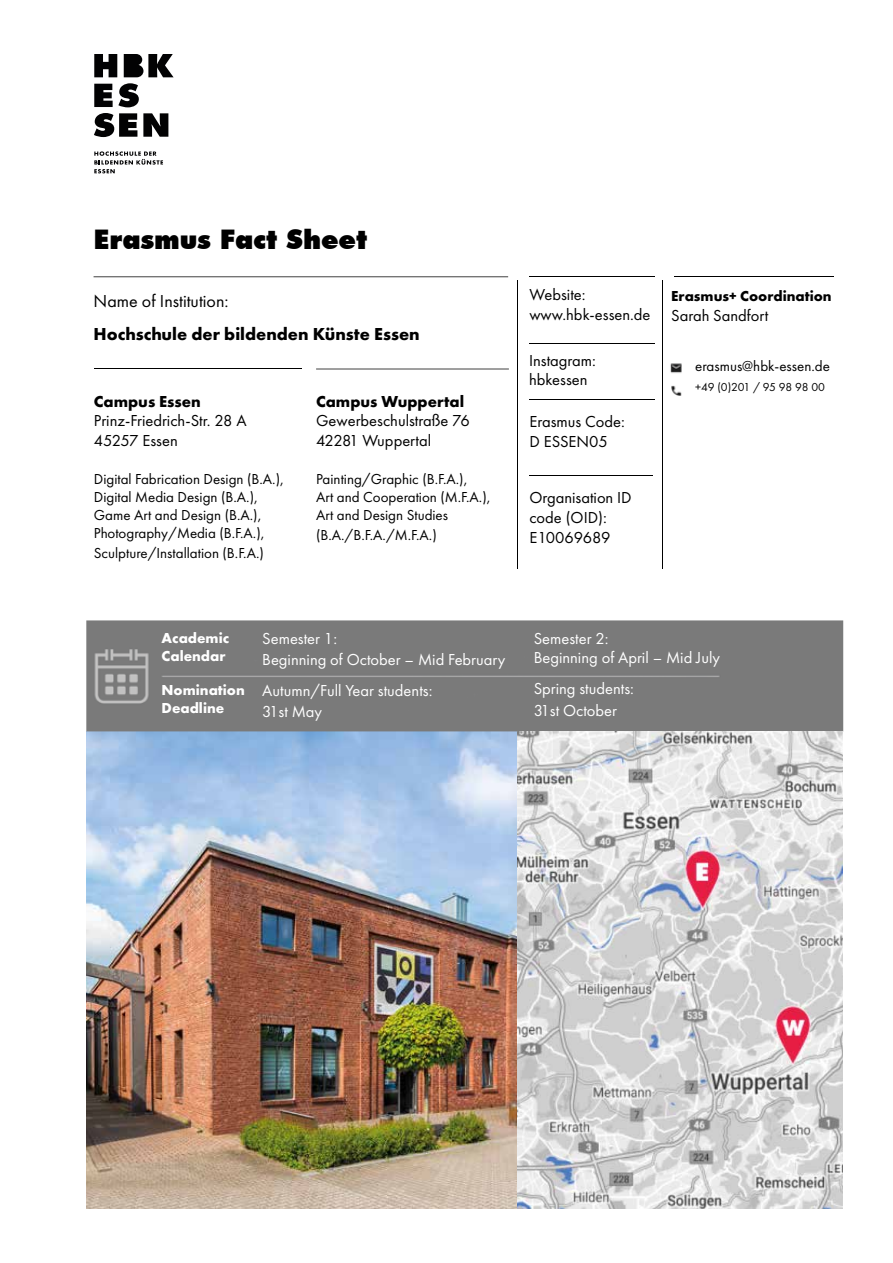
<style>
.page{position:relative;width:893px;height:1263px;background:#fff}
.page>*{position:absolute;margin:0;border:0;box-sizing:border-box;transform-origin:0 0}
.t1{font:900 27px "Futura BT";color:#000}
.t2{font:700 18px "Futura PT";color:#000}
.t3{font:18px "Futura PT";color:#000}
.t4{font:16.5px/19.8px "Futura PT";color:#000}
.t5{font:16.5px/21.6px "Futura PT";color:#fff}
.t6{font:700 16.5px "Futura PT";color:#000}
.t7{font:15px/18px "Futura PT";color:#000}
.t8{font:700 15px/18px "Futura PT";color:#fff}
.t9{font:700 15px "Futura PT";color:#000}
.t10{font:12px "Futura PT";letter-spacing:-.025em;color:#000}
</style>
<div class="page">
<img style="left:86px;top:620px;width:757px;height:589px">
<img style="left:670px;top:363px;width:12px;height:33px">
<svg style="left:143px;top:113px;width:25px;height:24px"></svg>
<svg style="left:94px;top:83px;width:45px;height:24px"></svg>
<svg style="left:94px;top:113px;width:43px;height:24px"></svg>
<svg style="left:94px;top:54px;width:23px;height:23px"></svg>
<svg style="left:124px;top:54px;width:50px;height:23px"></svg>
<svg style="left:94px;top:151px;width:69px;height:22px"></svg>
<svg style="left:94px;top:276px;width:414px;height:1px"></svg>
<hr style="left:94px;top:368px;width:207px;height:1px;background:#000">
<svg style="left:316px;top:369px;width:193px;height:1px"></svg>
<hr style="left:517px;top:280px;width:1px;height:288px;background:#000">
<hr style="left:529px;top:276px;width:125px;height:1px;background:#000">
<hr style="left:674px;top:276px;width:159px;height:1px;background:#000">
<hr style="left:662px;top:280px;width:1px;height:288px;background:#000">
<hr style="left:529px;top:343px;width:125px;height:1px;background:#000">
<hr style="left:529px;top:399px;width:125px;height:1px;background:#000">
<hr style="left:529px;top:475px;width:124px;height:1px;background:#000">
<h1 class="t1" style="left:94px;top:223px;width:275px">Erasmus Fact Sheet</h1>
<p class="t3" style="left:94px;top:290px;width:137px">Name of Institution:</p>
<p class="t2" style="left:94px;top:322px;width:328px">Hochschule der bildenden Künste Essen</p>
<p class="t6" style="left:94px;top:390px;width:109px">Campus Essen</p>
<p class="t4" style="left:94px;top:411px;width:154px">Prinz-Friedrich-Str. 28 A<br>45257 Essen</p>
<p class="t7" style="left:94px;top:470px;width:192px">Digital Fabrication Design (B.A.),<br>Digital Media Design (B.A.),<br>Game Art and Design (B.A.),<br>Photography/Media (B.F.A.),</p>
<p class="t7" style="left:94px;top:544px;width:172px">Sculpture/Installation (B.F.A.)</p>
<p class="t6" style="left:316px;top:390px;width:150px">Campus Wuppertal</p>
<p class="t4" style="left:316px;top:411px;width:155px">Gewerbeschulstraße 76<br>42281 Wuppertal</p>
<p class="t7" style="left:316px;top:470px;width:176px">Painting/Graphic (B.F.A.),<br>Art and Cooperation (M.F.A.),<br>Art and Design Studies</p>
<p class="t7" style="left:316px;top:526px;width:122px">(B.A./B.F.A./M.F.A.)</p>
<p class="t4" style="left:529px;top:285px;width:123px">Website: www.hbk-essen.de</p>
<p class="t9" style="left:671px;top:287px;width:162px">Erasmus+ Coordination</p>
<p class="t4" style="left:671px;top:306px;width:99px">Sarah Sandfort</p>
<p class="t7" style="left:695px;top:357px;width:136px">erasmus@hbk-essen.de</p>
<p class="t10" style="left:695px;top:380px;width:131px">+49 (0)201 / 95 98 98 00</p>
<p class="t4" style="left:529px;top:350px;width:68px">Instagram: hbkessen</p>
<p class="t4" style="left:530px;top:412px;width:97px">Erasmus Code:<br>D ESSEN05</p>
<p class="t4" style="left:529px;top:488px;width:104px">Organisation ID code (OID):<br>E10069689</p>
<p class="t8" style="left:162px;top:628px;width:69px">Academic<br>Calendar</p>
<p class="t8" style="left:162px;top:680px;width:85px">Nomination<br>Deadline</p>
<p class="t5" style="left:262px;top:627px;width:245px">Semester 1:<br>Beginning of October – Mid February</p>
<p class="t5" style="left:262px;top:679px;width:172px">Autumn/Full Year students:<br>31st May</p>
<p class="t5" style="left:534px;top:678px;width:102px">Spring students:<br>31st October</p>
<p class="t5" style="left:534px;top:628px;width:188px;line-height:19.8px">Semester 2:<br>Beginning of April – Mid July</p>
</div>
